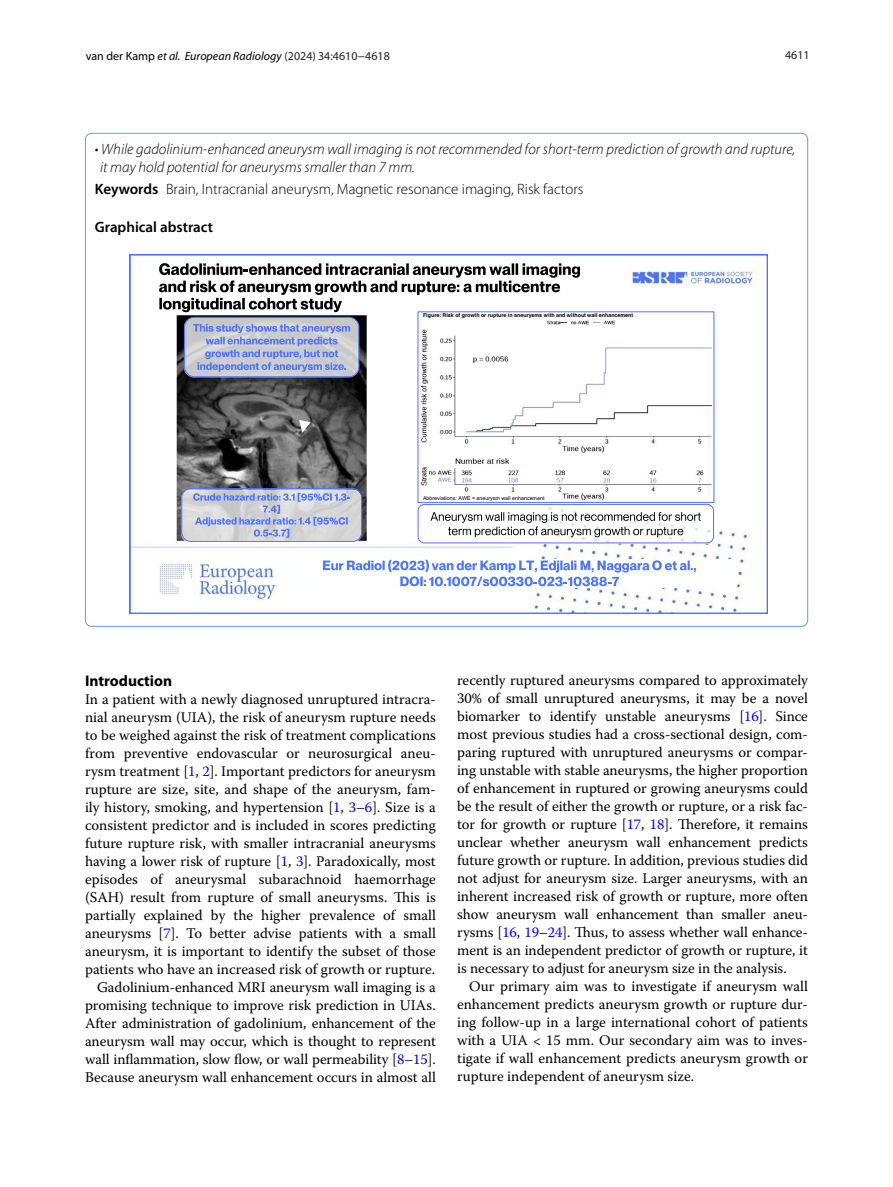
<style>
.page{position:relative;width:893px;height:1187px;background:#fff}
.page>*{position:absolute;margin:0;border:0;box-sizing:border-box;transform-origin:0 0}
.t1{font:700 15.45px "Myriad Pro";color:#000}
.t2{font:italic 300 15px/18px "Myriad Pro";color:#000}
.t3{font:300 15px "Myriad Pro";color:#000}
.t4{font:600 15px "Myriad Pro";color:#000}
.t5{font:14.7px/18px "Warnock Pro";color:#000;text-align:justify}
.t6{font:italic 12px "Myriad Pro";color:#000}
.t7{font:12px "Myriad Pro";color:#231f20}
.t8{font:700 5.4px "Helvetica";color:#000}
.t9{font:5.4px "Arial";letter-spacing:-.005em;color:#000}
.s1{font-family:"Myriad Pro Regular 2";font-style:normal}
.s2{font-style:normal;color:#231f20}
.s3{font-weight:600}
.s4{color:#00f}
</style>
<div class="page">
<svg style="left:130px;top:254px;width:638px;height:359px"></svg>
<svg style="left:159px;top:263px;width:421px;height:49px"></svg>
<div style="left:281px;top:559px;width:457px;height:28px;background:#feffff;border-radius:5px"></div>
<svg style="left:323px;top:560px;width:373px;height:26px"></svg>
<svg style="left:299px;top:420px;width:12px;height:13px"></svg>
<div style="left:418px;top:311px;width:296px;height:191px;border:1px solid #4f74fe"></div>
<div style="left:184px;top:317px;width:175px;height:60px;border:1px solid #4d73fe;border-radius:10px"></div>
<svg style="left:193px;top:324px;width:157px;height:48px;background:#acb6da"></svg>
<div style="left:418px;top:504px;width:296px;height:39px;border:1px solid #4d73fe;border-radius:6px"></div>
<svg style="left:430px;top:512px;width:271px;height:25px"></svg>
<div style="left:181px;top:488px;width:181px;height:53px;border:1px solid #4d73fe;border-radius:9px"></div>
<svg style="left:193px;top:493px;width:157px;height:44px;background:#bec4dc"></svg>
<p class="t6" style="left:86px;top:48px;width:306px"><span class="s1">van der Kamp</span> et al. European Radiology <span class="s2">(2024) 34:4610-4618</span></p>
<p class="t7" style="left:785px;top:48px;width:26px">4611</p>
<p class="t2" style="left:100px;top:140px;width:697px;text-indent:-5px">• While gadolinium-enhanced aneurysm wall imaging is not recommended for short-term prediction of growth and rupture, it may hold potential for aneurysms smaller than 7 mm.</p>
<p class="t3" style="left:95px;top:181px;width:490px"><span class="s3">Keywords</span> Brain, Intracranial aneurysm, Magnetic resonance imaging, Risk factors</p>
<p class="t4" style="left:95px;top:217px;width:120px">Graphical abstract</p>
<p class="t8" style="left:423px;top:311px;width:212px">Figure: Risk of growth or rupture in aneurysms with and without wall enhancement</p>
<p class="t9" style="left:423px;top:494px;width:123px">Abbreviations: AWE = aneurysm wall enhancement</p>
<p class="t1" style="left:85px;top:670px;width:89px">Introduction</p>
<p class="t5" style="left:85px;top:690px;width:352px;text-align:right">In a patient with a newly diagnosed unruptured intracra&shy;nial aneurysm (UIA), the risk of aneurysm rupture needs to be weighed against the risk of treatment complications from preventive endovascular or neurosurgical aneu&shy;rysm treatment [<span class="s4">1</span>, <span class="s4">2</span>]. Important predictors for aneurysm rupture are size, site, and shape of the aneurysm, fam&shy;ily history, smoking, and hypertension [<span class="s4">1</span>, <span class="s4">3</span>–<span class="s4">6</span>]. Size is a consistent predictor and is included in scores predicting future rupture risk, with smaller intracranial aneurysms having a lower risk of rupture [<span class="s4">1</span>, <span class="s4">3</span>]. Paradoxically, most episodes of aneurysmal subarachnoid haemorrhage (SAH) result from rupture of small aneurysms. This is partially explained by the higher prevalence of small aneurysms [<span class="s4">7</span>]. To better advise patients with a small aneurysm, it is important to identify the subset of those patients who have an increased risk of growth or rupture.<br>Gadolinium-enhanced MRI aneurysm wall imaging is a promising technique to improve risk prediction in UIAs.<br>After administration of gadolinium, enhancement of the aneurysm wall may occur, which is thought to represent wall inflammation, slow flow, or wall permeability [<span class="s4">8</span>–<span class="s4">15</span>].<br>Because aneurysm wall enhancement occurs in almost all</p>
<p class="t5" style="left:457px;top:671px;width:352px">recently ruptured aneurysms compared to approximately 30% of small unruptured aneurysms, it may be a novel biomarker to identify unstable aneurysms [<span class="s4">16</span>]. Since most previous studies had a cross-sectional design, com&shy;paring ruptured with unruptured aneurysms or compar&shy;ing unstable with stable aneurysms, the higher proportion of enhancement in ruptured or growing aneurysms could be the result of either the growth or rupture, or a risk fac&shy;tor for growth or rupture [<span class="s4">17</span>, <span class="s4">18</span>]. Therefore, it remains unclear whether aneurysm wall enhancement predicts future growth or rupture. In addition, previous studies did not adjust for aneurysm size. Larger aneurysms, with an inherent increased risk of growth or rupture, more often show aneurysm wall enhancement than smaller aneu&shy;rysms [<span class="s4">16</span>, <span class="s4">19</span>–<span class="s4">24</span>]. Thus, to assess whether wall enhance&shy;ment is an independent predictor of growth or rupture, it is necessary to adjust for aneurysm size in the analysis.</p>
<p class="t5" style="left:457px;top:977px;width:352px;text-indent:12px">Our primary aim was to investigate if aneurysm wall enhancement predicts aneurysm growth or rupture dur&shy;ing follow-up in a large international cohort of patients with a UIA &lt; 15 mm. Our secondary aim was to inves&shy;tigate if wall enhancement predicts aneurysm growth or rupture independent of aneurysm size.</p>
</div>
